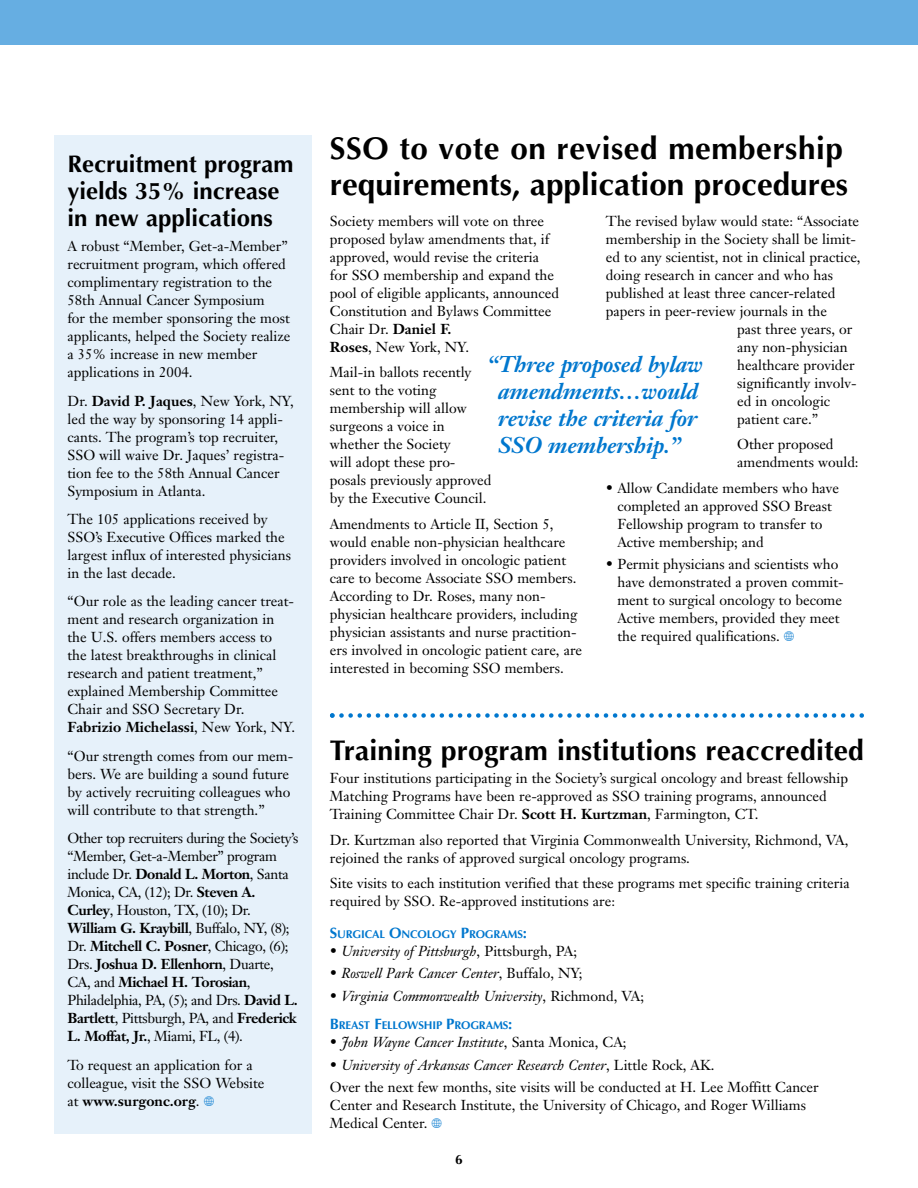
<style>
.page{position:relative;width:918px;height:1188px;background:#fff}
.page>*{position:absolute;margin:0;border:0;box-sizing:border-box;transform-origin:0 0}
.t1{font:700 31.5px/36px "Optima";color:#000}
.t2{font:700 28.5px "Optima";letter-spacing:.005em;color:#000}
.t3{font:700 24px/27px "Optima";color:#000}
.t4{font:italic 700 22.5px/27px "Janson Text";letter-spacing:-.01em;color:#0077ce;text-align:center}
.t5{font:14.25px/18px "Janson Text";color:#000}
.t6{font:14.25px/18px "Janson Text";letter-spacing:-.025em;color:#000}
.t7{font:italic 14.25px "Janson Text";color:#000}
.t8{font:700 13.5px "Optima";color:#000}
.t9{font:700 11.25px "Optima";letter-spacing:-.015em;color:#0077ce}
.s1{font-weight:700}
.s2{font-family:"Carta";color:#0077ce}
.s3{font-size:15px}
.s4{font-style:normal}
.s5{font-style:italic}
</style>
<div class="page">
<div style="left:0;top:0;width:918px;height:45px;background:#66aee2"></div>
<svg style="left:330px;top:713px;width:534px;height:5px"></svg>
<div style="left:54px;top:135px;width:258px;height:999px;background:#e6f1fa"></div>
<h3 class="t3" style="left:68px;top:153px;width:227px">Recruitment program yields 35% increase in new applications</h3>
<p class="t5" style="left:68px;top:239px;width:225px">A robust “Member, Get-a-Member” recruitment program, which offered complimentary registration to the<br>58th Annual Cancer Symposium<br>for the member sponsoring the most applicants, helped the Society realize a 35% increase in new member applications in 2004.</p>
<p class="t5" style="left:68px;top:393px;width:228px">Dr. <span class="s1">David P. Jaques</span>, New York, NY, led the way by sponsoring 14 appli&shy;cants. The program’s top recruiter,<br>SSO will waive Dr. Jaques’ registra&shy;tion fee to the 58th Annual Cancer<br>Symposium in Atlanta.</p>
<p class="t5" style="left:68px;top:511px;width:225px">The 105 applications received by<br>SSO’s Executive Offices marked the largest influx of interested physicians in the last decade.</p>
<p class="t5" style="left:68px;top:594px;width:229px">“Our role as the leading cancer treat&shy;ment and research organization in the U.S. offers members access to<br>the latest breakthroughs in clinical research and patient treatment,” explained Membership Committee Chair and SSO Secretary Dr.<br><span class="s1">Fabrizio Michelassi</span>, New York, NY.</p>
<p class="t5" style="left:68px;top:748px;width:227px">“Our strength comes from our mem&shy;bers. We are building a sound future by actively recruiting colleagues who will contribute to that strength.”</p>
<p class="t6" style="left:67px;top:831px;width:232px">Other top recruiters during the Society’s “Member, Get-a-Member” program include Dr. <span class="s1">Donald L. Morton</span>, Santa Monica, CA, (12); Dr. <span class="s1">Steven A.<br>Curley</span>, Houston, TX, (10); Dr.<br><span class="s1">William G. Kraybill</span>, Buffalo, NY, (8); Dr. <span class="s1">Mitchell C. Posner</span>, Chicago, (6); Drs. <span class="s1">Joshua D. Ellenhorn</span>, Duarte, CA, and <span class="s1">Michael H. Torosian</span>, Philadelphia, PA, (5); and Drs. <span class="s1">David L.<br>Bartlett</span>, Pittsburgh, PA, and <span class="s1">Frederick L. Moffat, Jr.</span>, Miami, FL, (4).</p>
<p class="t5" style="left:67px;top:1057px;width:198px">To request an application for a colleague, visit the SSO Website at <span class="s1">www.surgonc.org</span>. <span class="s2">-</span></p>
<h1 class="t1" style="left:330px;top:133px;width:520px">SSO to vote on revised membership requirements, application procedures</h1>
<p class="t5" style="left:330px;top:213px;width:231px">Society members will vote on three proposed bylaw amendments that, if approved, would revise the criteria for SSO membership and expand the pool of eligible applicants, announced<br>Constitution and Bylaws Committee<br>Chair Dr. <span class="s1">Daniel F.<br>Roses</span>, New York, NY.</p>
<p class="t5" style="left:330px;top:364px;width:163px">Mail-in ballots recently sent to the voting membership will allow surgeons a voice in whether the Society<br>will adopt these pro&shy;posals previously approved by the Executive Council.</p>
<p class="t5" style="left:330px;top:516px;width:254px">Amendments to Article II, Section 5, would enable non-physician healthcare providers involved in oncologic patient care to become Associate SSO members.<br>According to Dr. Roses, many non&shy;physician healthcare providers, including physician assistants and nurse practition&shy;ers involved in oncologic patient care, are interested in becoming SSO members.</p>
<p class="t5" style="left:606px;top:213px;width:255px">The revised bylaw would state: “Associate</p>
<p class="t5" style="left:606px;top:231px;width:252px">membership in the Society shall be limit-</p>
<p class="t5" style="left:606px;top:249px;width:256px">ed to any scientist, not in clinical practice,</p>
<p class="t5" style="left:606px;top:267px;width:228px">doing research in cancer and who has</p>
<p class="t5" style="left:606px;top:285px;width:231px">published at least three cancer-related</p>
<p class="t5" style="left:606px;top:303px;width:223px">papers in peer-review journals in the</p>
<p class="t5" style="left:737px;top:321px;width:117px">past three years, or</p>
<p class="t5" style="left:737px;top:339px;width:112px">any non-physician</p>
<p class="t5" style="left:737px;top:357px;width:119px">healthcare provider</p>
<p class="t5" style="left:737px;top:375px;width:121px">significantly involv-</p>
<p class="t5" style="left:737px;top:393px;width:95px">ed in oncologic</p>
<p class="t5" style="left:737px;top:411px;width:82px">patient care.”</p>
<p class="t5" style="left:737px;top:436px;width:123px">Other proposed amendments would:</p>
<p class="t5" style="left:617px;top:480px;width:223px;text-indent:-11px">• Allow Candidate members who have completed an approved SSO Breast<br>Fellowship program to transfer to<br>Active membership; and</p>
<p class="t5" style="left:617px;top:556px;width:228px;text-indent:-11px">• Permit physicians and scientists who have demonstrated a proven commit&shy;ment to surgical oncology to become Active members, provided they meet the required qualifications. <span class="s2">-</span></p>
<h3 class="t4" style="left:487px;top:353px;width:217px">“Three proposed bylaw amendments…would revise the criteria for<br>SSO membership.”</h3>
<h2 class="t2" style="left:330px;top:739px;width:536px">Training program institutions reaccredited</h2>
<p class="t5" style="left:330px;top:771px;width:520px">Four institutions participating in the Society’s surgical oncology and breast fellowship<br>Matching Programs have been re-approved as SSO training programs, announced<br>Training Committee Chair Dr. <span class="s1">Scott H. Kurtzman</span>, Farmington, CT.</p>
<p class="t5" style="left:330px;top:832px;width:520px">Dr. Kurtzman also reported that Virginia Commonwealth University, Richmond, VA, rejoined the ranks of approved surgical oncology programs.</p>
<p class="t5" style="left:330px;top:876px;width:521px">Site visits to each institution verified that these programs met specific training criteria required by SSO. Re-approved institutions are:</p>
<p class="t9" style="left:330px;top:929px;width:199px"><span class="s3">S</span>URGICAL <span class="s3">O</span>NCOLOGY <span class="s3">P</span>ROGRAMS<span class="s3">:</span></p>
<p class="t7" style="left:330px;top:946px;width:249px"><span class="s4">•</span> University of Pittsburgh<span class="s4">, Pittsburgh, PA;</span></p>
<p class="t7" style="left:330px;top:968px;width:254px"><span class="s4">•</span> Roswell Park Cancer Center<span class="s4">, Buffalo, NY;</span></p>
<p class="t7" style="left:330px;top:991px;width:316px"><span class="s4">•</span> Virginia Commonwealth University<span class="s4">, Richmond, VA;</span></p>
<p class="t9" style="left:330px;top:1021px;width:184px"><span class="s3">B</span>REAST <span class="s3">F</span>ELLOWSHIP <span class="s3">P</span>ROGRAMS<span class="s3">:</span></p>
<p class="t7" style="left:330px;top:1037px;width:298px"><span class="s4">•</span> John Wayne Cancer Institute<span class="s4">, Santa Monica, CA;</span></p>
<p class="t5" style="left:330px;top:1055px;width:490px;line-height:22.5px">• <span class="s5">University of Arkansas Cancer Research Center</span>, Little Rock, AK.<br>Over the next few months, site visits will be conducted at H. Lee Moffitt Cancer</p>
<p class="t5" style="left:330px;top:1098px;width:478px">Center and Research Institute, the University of Chicago, and Roger Williams<br>Medical Center. <span class="s2">-</span></p>
<p class="t8" style="left:455px;top:1154px;width:9px">6</p>
</div>
